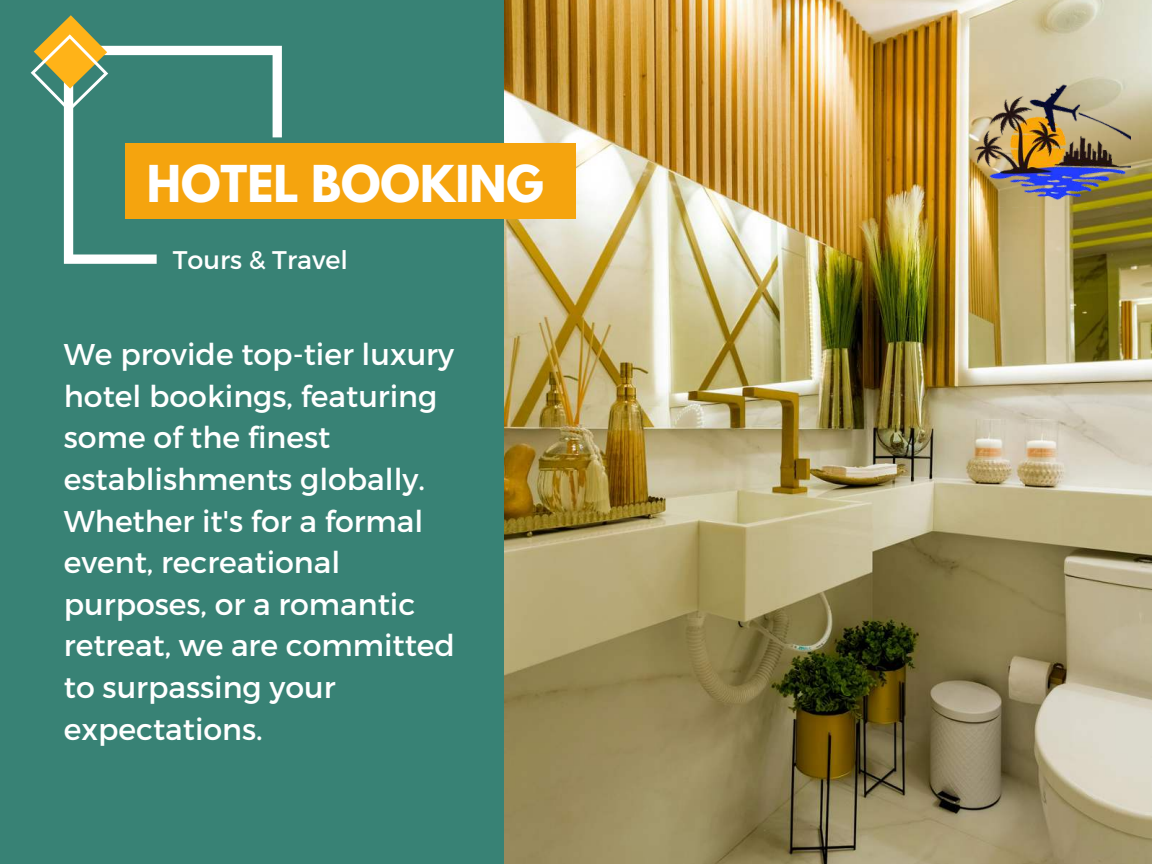
<style>
.page{position:relative;width:1152px;height:864px;background:#fff}
.page>*{position:absolute;margin:0;border:0;box-sizing:border-box;transform-origin:0 0}
.t1{font:700 45px "League Spartan";color:#fff}
.t2{font:30px/41.7px "Montserrat";color:#fff}
.t3{font:25.5px "Montserrat";color:#fff}
</style>
<div class="page">
<div style="left:0;top:0;width:516px;height:864px;background:#388275"></div>
<svg style="left:64px;top:46px;width:218px;height:218px"></svg>
<svg style="left:31px;top:15px;width:77px;height:97px"></svg>
<img style="left:505px;top:0;width:647px;height:864px">
<div style="left:126px;top:143px;width:450px;height:75px;background:#f5a40e"></div>
<img style="left:960px;top:53px;width:170px;height:155px">
<h1 class="t1" style="left:147px;top:148px;width:399px">HOTEL BOOKING</h1>
<p class="t3" style="left:173px;top:244px;width:177px">Tours &amp; Travel</p>
<p class="t2" style="left:64px;top:333px;width:393px">We provide top-tier luxury hotel bookings, featuring some of the finest establishments globally.<br>Whether it's for a formal event, recreational purposes, or a romantic retreat, we are committed to surpassing your expectations.</p>
</div>
